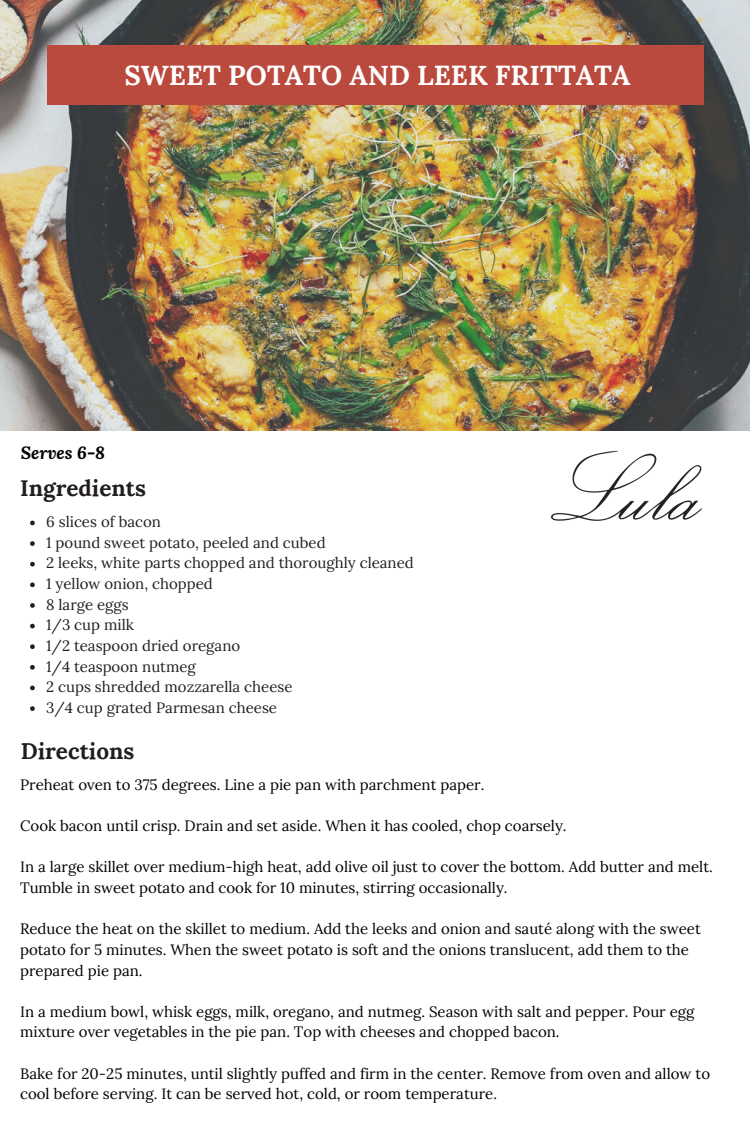
<style>
.page{position:relative;width:750px;height:1125px;background:#fff}
.page>*{position:absolute;margin:0;border:0;box-sizing:border-box;transform-origin:0 0}
.t1{font:700 27.5px "Lora";color:#fff}
.t2{font:700 22.5px "Lora";color:#221e20}
.t3{font:italic 700 17.5px "Lora";color:#000}
.t4{font:15px/20.6px "Lora";color:#000}
.t5{font:15px "Lora";color:#221e20}
</style>
<div class="page">
<img style="left:0;top:0;width:750px;height:431px">
<img style="left:551px;top:450px;width:151px;height:71px">
<svg style="left:30px;top:521px;width:5px;height:4px"></svg>
<svg style="left:30px;top:541px;width:5px;height:5px"></svg>
<svg style="left:30px;top:562px;width:5px;height:5px"></svg>
<svg style="left:30px;top:582px;width:5px;height:5px"></svg>
<svg style="left:30px;top:603px;width:5px;height:5px"></svg>
<svg style="left:30px;top:624px;width:5px;height:4px"></svg>
<svg style="left:30px;top:644px;width:5px;height:5px"></svg>
<svg style="left:30px;top:665px;width:5px;height:5px"></svg>
<svg style="left:30px;top:686px;width:5px;height:4px"></svg>
<svg style="left:30px;top:706px;width:5px;height:5px"></svg>
<div style="left:47px;top:46px;width:656px;height:59px;background:#ba493e"></div>
<p class="t1" style="left:124px;top:57px;width:507px">SWEET POTATO AND LEEK FRITTATA</p>
<p class="t3" style="left:21px;top:441px;width:86px">Serves 6-8</p>
<p class="t2" style="left:20px;top:474px;width:127px">Ingredients</p>
<p class="t5" style="left:46px;top:512px;width:116px">6 slices of bacon</p>
<p class="t5" style="left:46px;top:533px;width:281px">1 pound sweet potato, peeled and cubed</p>
<p class="t5" style="left:46px;top:553px;width:369px">2 leeks, white parts chopped and thoroughly cleaned</p>
<p class="t5" style="left:46px;top:574px;width:168px">1 yellow onion, chopped</p>
<p class="t5" style="left:46px;top:595px;width:84px">8 large eggs</p>
<p class="t5" style="left:46px;top:615px;width:89px">1/3 cup milk</p>
<p class="t5" style="left:46px;top:636px;width:196px">1/2 teaspoon dried oregano</p>
<p class="t5" style="left:46px;top:656px;width:151px">1/4 teaspoon nutmeg</p>
<p class="t5" style="left:46px;top:677px;width:248px">2 cups shredded mozzarella cheese</p>
<p class="t5" style="left:46px;top:698px;width:232px">3/4 cup grated Parmesan cheese</p>
<p class="t2" style="left:21px;top:736px;width:115px">Directions</p>
<p class="t4" style="left:20px;top:774px;width:466px">Preheat oven to 375 degrees. Line a pie pan with parchment paper.</p>
<p class="t4" style="left:20px;top:815px;width:548px">Cook bacon until crisp. Drain and set aside. When it has cooled, chop coarsely.</p>
<p class="t4" style="left:20px;top:857px;width:694px">In a large skillet over medium-high heat, add olive oil just to cover the bottom. Add butter and melt.<br>Tumble in sweet potato and cook for 10 minutes, stirring occasionally.</p>
<p class="t4" style="left:20px;top:918px;width:682px">Reduce the heat on the skillet to medium. Add the leeks and onion and sauté along with the sweet potato for 5 minutes. When the sweet potato is soft and the onions translucent, add them to the prepared pie pan.</p>
<p class="t4" style="left:20px;top:1001px;width:676px">In a medium bowl, whisk eggs, milk, oregano, and nutmeg. Season with salt and pepper. Pour egg mixture over vegetables in the pie pan. Top with cheeses and chopped bacon.</p>
<p class="t4" style="left:20px;top:1063px;width:692px">Bake for 20-25 minutes, until slightly puffed and firm in the center. Remove from oven and allow to cool before serving. It can be served hot, cold, or room temperature.</p>
</div>
